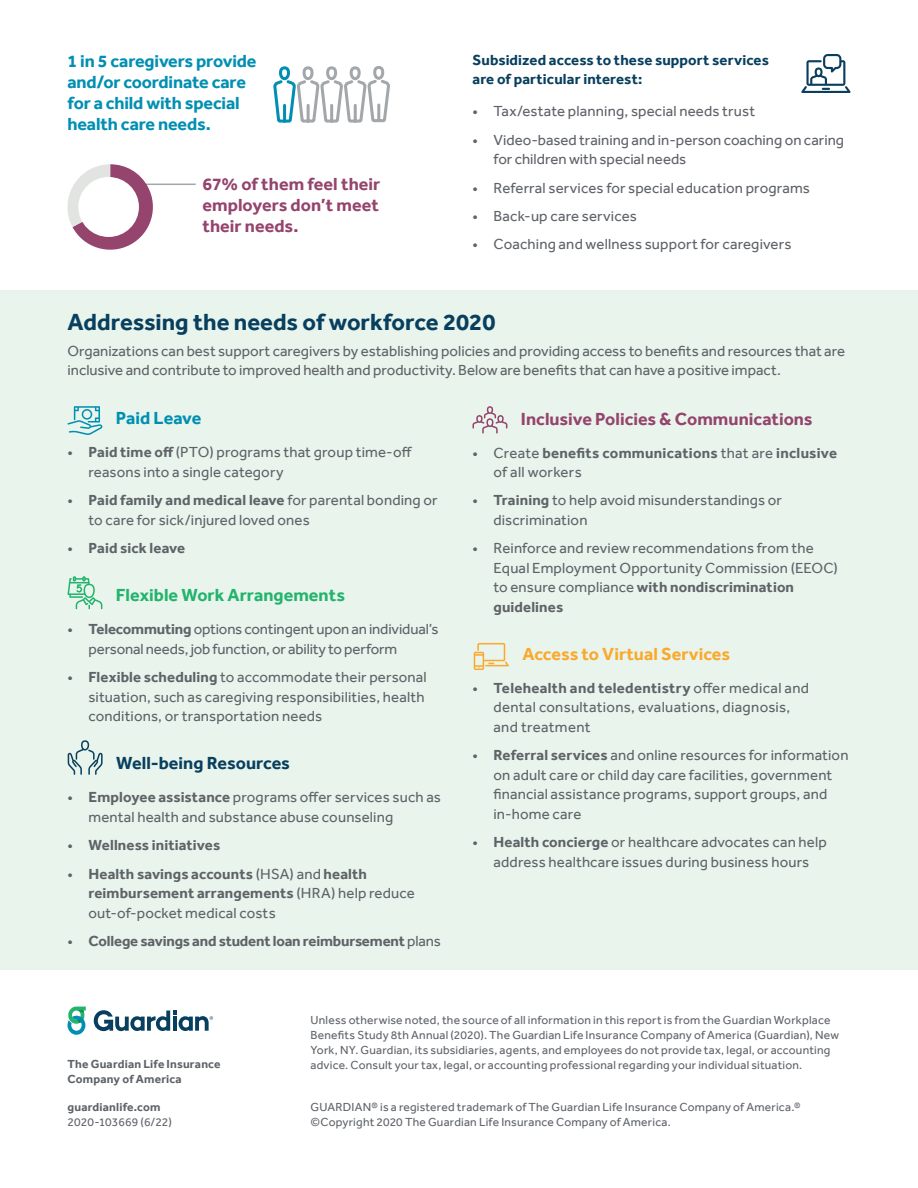
<style>
.page{position:relative;width:918px;height:1188px;background:#fff}
.page>*{position:absolute;margin:0;border:0;box-sizing:border-box;transform-origin:0 0}
.t1{font:700 24px "Effra";color:#083f5e}
.t2{font:700 18px/21px "Effra";letter-spacing:-.01em;color:#008fb2}
.t3{font:700 18px/21px "Effra";color:#94446d;text-align:justify}
.t4{font:700 18px "Effra";color:#23b36d}
.t5{font:700 18px "Effra";color:#faa92e}
.t6{font:700 18px "Effra";color:#083f5e}
.t7{font:15px/19.5px "Effra";letter-spacing:.005em;color:#5f6369}
.t8{font:700 15px/19.5px "Effra";letter-spacing:.01em;color:#5f6369}
.t9{font:700 15px/19.5px "Effra";letter-spacing:.01em;color:#083f5e}
.t10{font:700 15px "Effra";letter-spacing:-.01em;color:#5f6369}
.t11{font:12px/15px "Effra";letter-spacing:.02em;color:#5f6369}
.t12{font:700 12px/15px "Effra";letter-spacing:.015em;color:#5f6369}
.s1{font-weight:700}
.s2{font-weight:400}
</style>
<div class="page">
<hr style="left:146px;top:184px;width:50px;height:1px;background:#a3a7a9">
<div style="left:0;top:290px;width:918px;height:680px;background:#e9f5ec"></div>
<svg style="left:67px;top:406px;width:36px;height:29px"></svg>
<svg style="left:67px;top:576px;width:35px;height:33px"></svg>
<svg style="left:473px;top:406px;width:34px;height:28px"></svg>
<svg style="left:68px;top:740px;width:35px;height:35px"></svg>
<svg style="left:474px;top:643px;width:35px;height:27px"></svg>
<svg style="left:68px;top:1007px;width:18px;height:28px"></svg>
<svg style="left:94px;top:1010px;width:119px;height:21px"></svg>
<svg style="left:273px;top:66px;width:117px;height:57px"></svg>
<svg style="left:68px;top:164px;width:91px;height:86px"></svg>
<div style="left:78px;top:177px;width:61px;height:60px;background:#fff;border-radius:50%"></div>
<svg style="left:801px;top:54px;width:50px;height:39px"></svg>
<p class="t2" style="left:68px;top:50px;width:190px">1 in 5 caregivers provide and/or coordinate care for a child with special health care needs.</p>
<p class="t3" style="left:202px;top:173px;width:179px">67% of them feel their employers don’t meet their needs.</p>
<p class="t9" style="left:472px;top:50px;width:298px">Subsidized access to these support services are of particular interest:</p>
<p class="t7" style="left:472px;top:101px;width:284px">• Tax/estate planning, special needs trust</p>
<p class="t7" style="left:494px;top:130px;width:352px;text-indent:-21px">• Video-based training and in-person coaching on caring for children with special needs</p>
<p class="t7" style="left:472px;top:178px;width:339px">• Referral services for special education programs</p>
<p class="t7" style="left:472px;top:206px;width:166px">• Back-up care services</p>
<p class="t7" style="left:472px;top:235px;width:320px">• Coaching and wellness support for caregivers</p>
<h1 class="t1" style="left:68px;top:307px;width:429px">Addressing the needs of workforce 2020</h1>
<p class="t7" style="left:68px;top:341px;width:779px">Organizations can best support caregivers by establishing policies and providing access to benefits and resources that are inclusive and contribute to improved health and productivity. Below are benefits that can have a positive impact.</p>
<p class="t2" style="left:116px;top:408px;width:87px">Paid Leave</p>
<p class="t7" style="left:89px;top:443px;width:325px;text-indent:-21px">• <span class="s1">Paid time off</span> (PTO) programs that group time-off reasons into a single category</p>
<p class="t7" style="left:89px;top:490px;width:351px;text-indent:-21px">• <span class="s1">Paid family and medical leave</span> for parental bonding or to care for sick/injured loved ones</p>
<p class="t8" style="left:68px;top:538px;width:119px"><span class="s2">•</span> Paid sick leave</p>
<p class="t4" style="left:116px;top:585px;width:231px">Flexible Work Arrangements</p>
<p class="t7" style="left:89px;top:619px;width:352px;text-indent:-21px">• <span class="s1">Telecommuting</span> options contingent upon an individual’s personal needs, job function, or ability to perform</p>
<p class="t7" style="left:89px;top:667px;width:340px;text-indent:-21px">• <span class="s1">Flexible scheduling</span> to accommodate their personal situation, such as caregiving responsibilities, health conditions, or transportation needs</p>
<p class="t6" style="left:116px;top:752px;width:175px">Well-being Resources</p>
<p class="t7" style="left:89px;top:787px;width:354px;text-indent:-21px">• <span class="s1">Employee assistance</span> programs offer services such as mental health and substance abuse counseling</p>
<p class="t8" style="left:68px;top:835px;width:154px"><span class="s2">•</span> Wellness initiatives</p>
<p class="t8" style="left:89px;top:864px;width:328px;text-indent:-21px"><span class="s2">•</span> Health savings accounts <span class="s2">(HSA) and</span> health reimbursement arrangements <span class="s2">(HRA) help reduce out-of-pocket medical costs</span></p>
<p class="t10" style="left:68px;top:932px;width:375px"><span class="s2">•</span> College savings and student loan reimbursement <span class="s2">plans</span></p>
<p class="t3" style="left:521px;top:408px;width:293px">Inclusive Policies &amp; Communications</p>
<p class="t8" style="left:494px;top:443px;width:345px;text-indent:-21px"><span class="s2">• Create</span> benefits communications <span class="s2">that are</span> inclusive <span class="s2">of all workers</span></p>
<p class="t7" style="left:494px;top:491px;width:290px;text-indent:-21px">• <span class="s1">Training</span> to help avoid misunderstandings or discrimination</p>
<p class="t7" style="left:494px;top:538px;width:346px;text-indent:-21px">• Reinforce and review recommendations from the Equal Employment Opportunity Commission (EEOC) to ensure compliance <span class="s1">with nondiscrimination guidelines</span></p>
<p class="t5" style="left:522px;top:643px;width:209px">Access to Virtual Services</p>
<p class="t7" style="left:494px;top:678px;width:317px;text-indent:-21px">• <span class="s1">Telehealth and teledentistry</span> offer medical and dental consultations, evaluations, diagnosis, and treatment</p>
<p class="t7" style="left:494px;top:745px;width:357px;text-indent:-21px">• <span class="s1">Referral services</span> and online resources for information on adult care or child day care facilities, government financial assistance programs, support groups, and in-home care</p>
<p class="t7" style="left:473px;top:832px;width:356px;text-align:center">• <span class="s1">Health concierge</span> or healthcare advocates can help address healthcare issues during business hours</p>
<p class="t12" style="left:68px;top:1056px;width:155px">The Guardian Life Insurance<br>Company of America</p>
<p class="t12" style="left:68px;top:1099px;width:94px">guardianlife.com</p>
<p class="t11" style="left:68px;top:1114px;width:106px">2020-103669 (6/22)</p>
<p class="t11" style="left:310px;top:1012px;width:530px">Unless otherwise noted, the source of all information in this report is from the Guardian Workplace Benefits Study 8th Annual (2020). The Guardian Life Insurance Company of America (Guardian), New York, NY. Guardian, its subsidiaries, agents, and employees do not provide tax, legal, or accounting advice. Consult your tax, legal, or accounting professional regarding your individual situation.</p>
<p class="t11" style="left:310px;top:1099px;width:492px">GUARDIAN® is a registered trademark of The Guardian Life Insurance Company of America.® ©Copyright 2020 The Guardian Life Insurance Company of America.</p>
</div>
